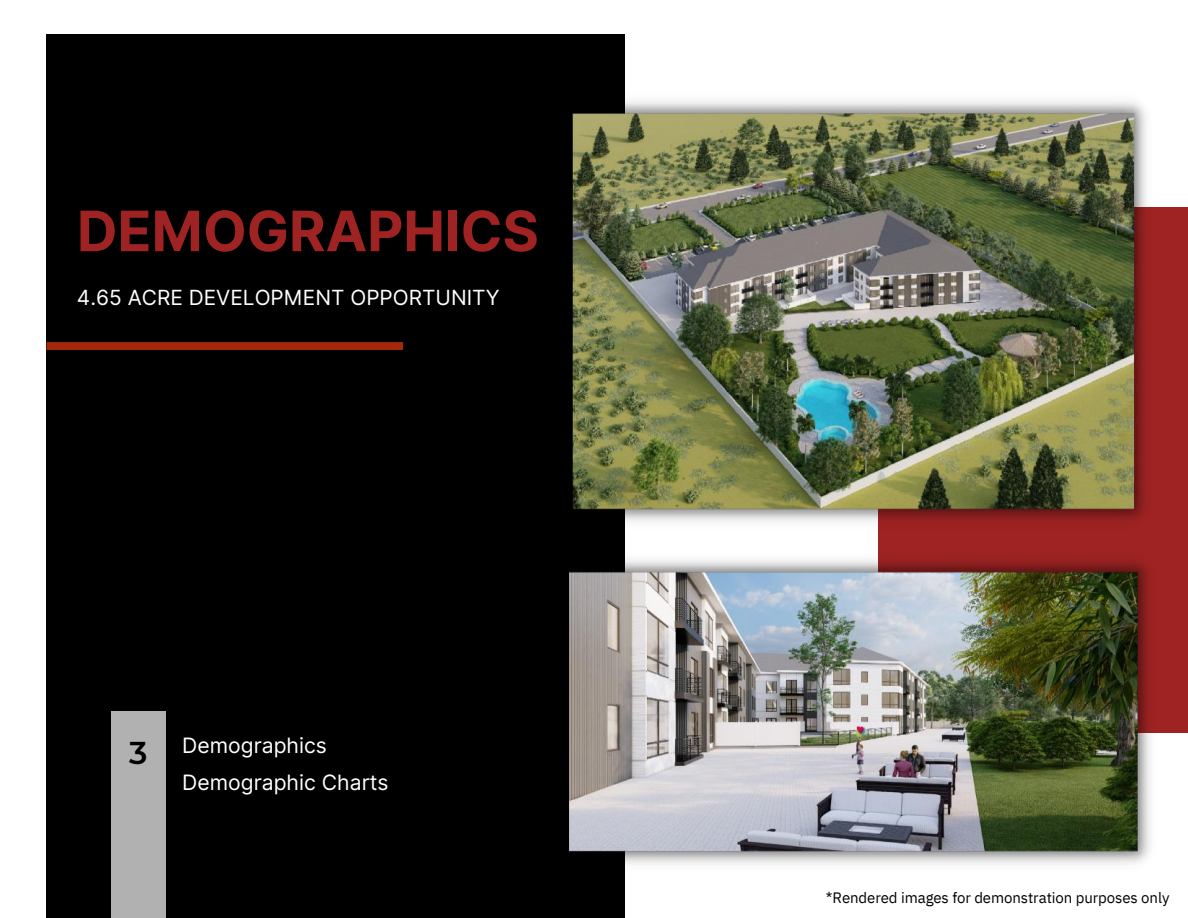
<style>
.page{position:relative;width:1188px;height:918px;background:#fff}
.page>*{position:absolute;margin:0;border:0;box-sizing:border-box;transform-origin:0 0}
.t1{font:700 55.65px "Inter";color:#9f2323}
.t2{font:600 31.5px "Montserrat";color:#000}
.t3{font:21.15px "Inter";color:#fff}
.t4{font:20.85px "Inter";color:#fff}
.t5{font:15px "IBM Plex Sans";letter-spacing:-.005em;color:#000}
</style>
<div class="page">
<div style="left:46px;top:34px;width:579px;height:884px;background:#000"></div>
<img style="left:569px;top:588px;width:619px;height:277px">
<div style="left:46px;top:342px;width:357px;height:8px;background:#a4280c"></div>
<img style="left:569px;top:101px;width:619px;height:487px">
<div style="left:111px;top:711px;width:54px;height:207px;background:#b1b1b1"></div>
<h1 class="t1" style="left:77px;top:198px;width:463px">DEMOGRAPHICS</h1>
<h3 class="t4" style="left:77px;top:285px;width:424px">4.65 ACRE DEVELOPMENT OPPORTUNITY</h3>
<h2 class="t2" style="left:129px;top:733px;width:20px">3</h2>
<h3 class="t3" style="left:182px;top:732px;width:146px">Demographics</h3>
<h3 class="t3" style="left:182px;top:770px;width:208px">Demographic Charts</h3>
<p class="t5" style="left:826px;top:888px;width:345px">*Rendered images for demonstration purposes only</p>
</div>
